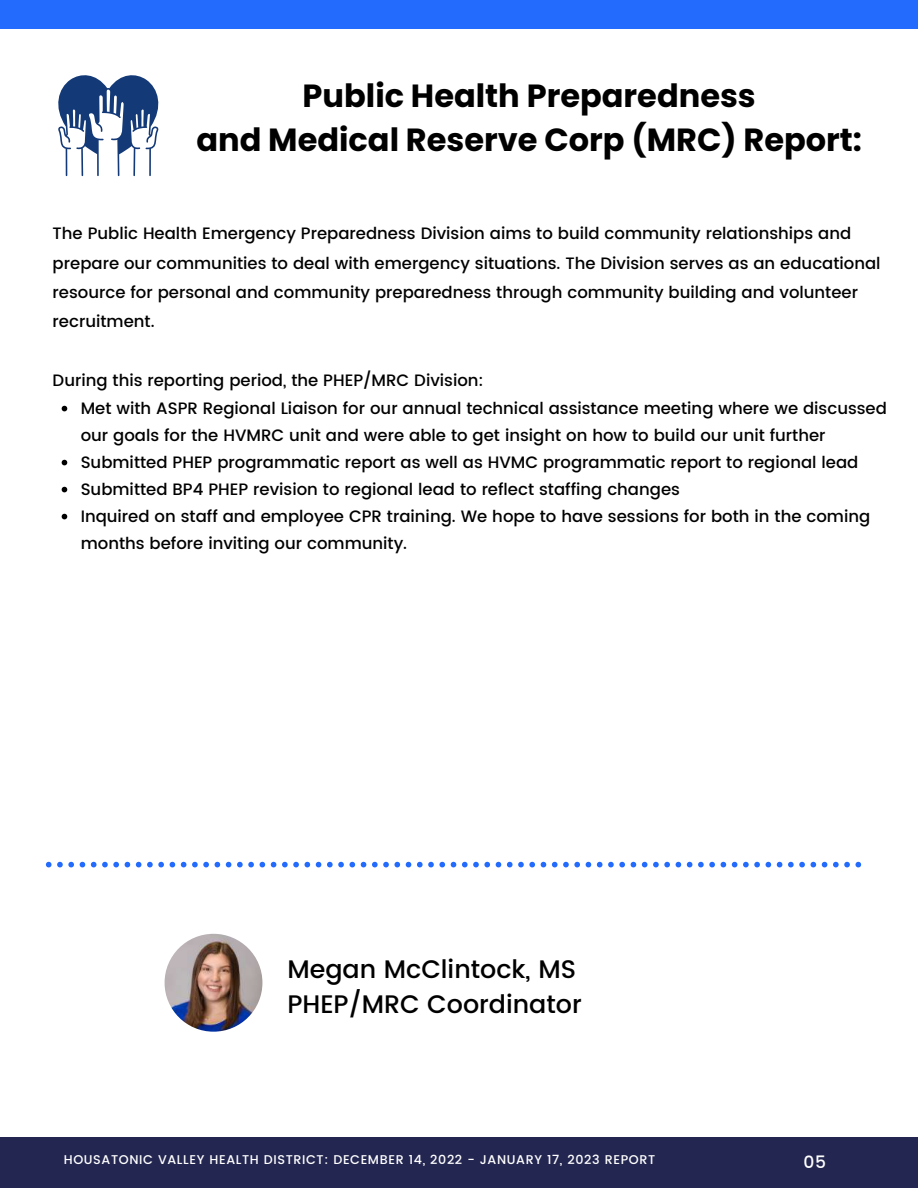
<style>
.page{position:relative;width:918px;height:1188px;background:#fff}
.page>*{position:absolute;margin:0;border:0;box-sizing:border-box;transform-origin:0 0}
.t1{font:700 32.1px/43.8px "Poppins";color:#000;text-align:center}
.t2{font:500 25.35px/34.8px "Poppins";color:#000}
.t3{font:500 17.1px "Poppins";color:#fff}
.t4{font:500 16.5px/27px "Poppins";color:#000}
.t5{font:500 12.75px "Poppins";letter-spacing:.05em;color:#fff}
</style>
<div class="page">
<div style="left:0;top:1137px;width:918px;height:51px;background:#232650"></div>
<div style="left:0;top:0;width:918px;height:29px;background:#226bfc"></div>
<svg style="left:62px;top:406px;width:5px;height:5px"></svg>
<svg style="left:62px;top:460px;width:5px;height:5px"></svg>
<svg style="left:62px;top:487px;width:5px;height:5px"></svg>
<svg style="left:62px;top:514px;width:5px;height:5px"></svg>
<svg style="left:46px;top:862px;width:815px;height:5px"></svg>
<svg style="left:58px;top:75px;width:101px;height:101px"></svg>
<img style="left:165px;top:934px;width:97px;height:98px;border-radius:50%">
<h1 class="t1" style="left:196px;top:74px;width:667px">Public Health Preparedness<br>and Medical Reserve Corp (MRC) Report:</h1>
<p class="t4" style="left:53px;top:219px;width:829px;line-height:29.2px">The Public Health Emergency Preparedness Division aims to build community relationships and prepare our communities to deal with emergency situations. The Division serves as an educational resource for personal and community preparedness through community building and volunteer recruitment.</p>
<p class="t4" style="left:53px;top:366px;width:433px">During this reporting period, the PHEP/MRC Division:</p>
<p class="t4" style="left:81px;top:394px;width:808px">Met with ASPR Regional Liaison for our annual technical assistance meeting where we discussed our goals for the HVMRC unit and were able to get insight on how to build our unit further Submitted PHEP programmatic report as well as HVMC programmatic report to regional lead Submitted BP4 PHEP revision to regional lead to reflect staffing changes<br>Inquired on staff and employee CPR training. We hope to have sessions for both in the coming months before inviting our community.</p>
<h2 class="t2" style="left:287px;top:952px;width:296px">Megan McClintock, MS<br>PHEP/MRC Coordinator</h2>
<p class="t5" style="left:64px;top:1152px;width:593px">HOUSATONIC VALLEY HEALTH DISTRICT: DECEMBER 14, 2022 - JANUARY 17, 2023 REPORT</p>
<p class="t3" style="left:803px;top:1153px;width:24px">05</p>
</div>
